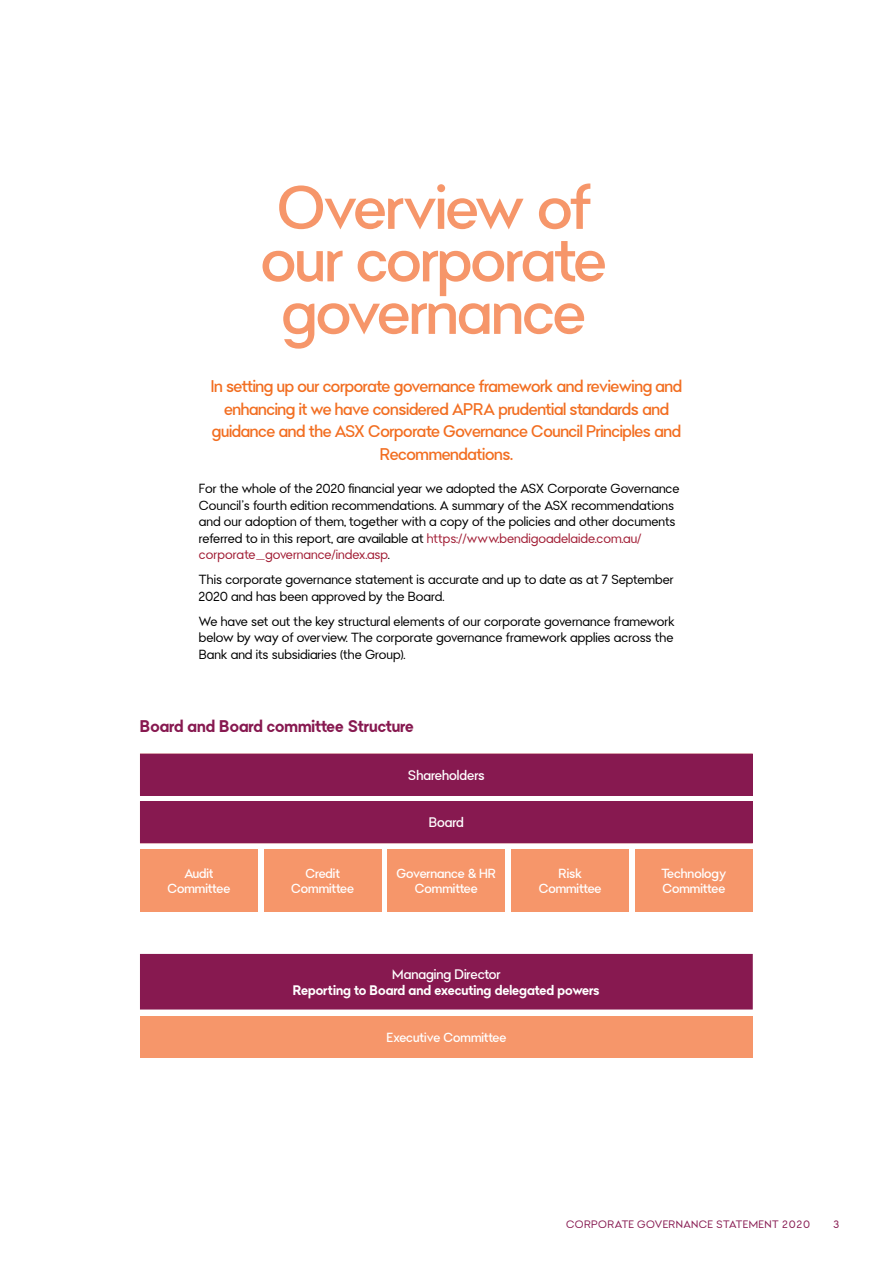
<style>
.page{position:relative;width:893px;height:1263px;background:#fff}
.page>*{position:absolute;margin:0;border:0;box-sizing:border-box;transform-origin:0 0}
.t1{font:500 60px/52.5px "Bendigo Sans";letter-spacing:-.025em;color:#f6966a;text-align:center}
.t2{font:500 16.5px/22.5px "Bendigo Sans";letter-spacing:-.02em;color:#f26e21;text-align:center}
.t3{font:700 16.5px "Bendigo Sans";color:#871950}
._4_Text_9_11_black{font:700 13.5px "Bendigo Sans";color:#fff}
._4_Text_9_11_black-2{font:500 13.5px "Bendigo Sans";color:#fff}
.t4{font:12.9px/16.5px "Bendigo Sans";color:#000}
.t5{font:500 12.9px/15px "Bendigo Sans";color:#fff;text-align:center}
.t6{font:10.5px "Bendigo Sans";letter-spacing:.035em;color:#871950}
.s1{color:#a21f36}
</style>
<div class="page">
<div style="left:140px;top:954px;width:613px;height:55px;background:#871950"></div>
<div style="left:140px;top:1016px;width:613px;height:42px;background:#f6966a"></div>
<div style="left:140px;top:801px;width:613px;height:42px;background:#871950"></div>
<div style="left:140px;top:753px;width:613px;height:42px;background:#871950"></div>
<div style="left:140px;top:849px;width:118px;height:63px;background:#f6966a"></div>
<div style="left:264px;top:849px;width:117px;height:63px;background:#f6966a"></div>
<div style="left:387px;top:849px;width:118px;height:63px;background:#f6966a"></div>
<div style="left:635px;top:849px;width:118px;height:63px;background:#f6966a"></div>
<div style="left:511px;top:849px;width:118px;height:63px;background:#f6966a"></div>
<p class="t1" style="left:261px;top:180px;width:347px">Overview of our corporate governance</p>
<p class="t2" style="left:211px;top:375px;width:473px">In setting up our corporate governance framework and reviewing and enhancing it we have considered APRA prudential standards and guidance and the ASX Corporate Governance Council Principles and Recommendations.</p>
<p class="t4" style="left:199px;top:480px;width:482px">For the whole of the 2020 financial year we adopted the ASX Corporate Governance Council’s fourth edition recommendations. A summary of the ASX recommendations and our adoption of them, together with a copy of the policies and other documents referred to in this report, are available at <span class="s1">https://www.bendigoadelaide.com.au/ corporate_governance/index.asp</span>.</p>
<p class="t4" style="left:199px;top:571px;width:476px">This corporate governance statement is accurate and up to date as at 7 September<br>2020 and has been approved by the Board.</p>
<p class="t4" style="left:199px;top:613px;width:477px;text-align:justify">We have set out the key structural elements of our corporate governance framework below by way of overview. The corporate governance framework applies across the Bank and its subsidiaries (the Group).</p>
<p class="t3" style="left:140px;top:716px;width:275px">Board and Board committee Structure</p>
<p class="_4_Text_9_11_black-2" style="left:408px;top:766px;width:78px">Shareholders</p>
<p class="_4_Text_9_11_black-2" style="left:429px;top:814px;width:37px">Board</p>
<p class="t5" style="left:167px;top:865px;width:64px">Audit<br>Committee</p>
<p class="t5" style="left:291px;top:865px;width:64px">Credit<br>Committee</p>
<p class="t5" style="left:396px;top:865px;width:101px">Governance &amp; HR<br>Committee</p>
<p class="t5" style="left:662px;top:865px;width:66px;text-align:left">Technology<br>Committee</p>
<p class="t5" style="left:539px;top:865px;width:64px">Risk<br>Committee</p>
<p class="_4_Text_9_11_black-2" style="left:392px;top:965px;width:110px">Managing Director</p>
<p class="_4_Text_9_11_black" style="left:293px;top:981px;width:308px">Reporting to Board and executing delegated powers</p>
<p class="t5" style="left:386px;top:1029px;width:122px">Executive Committee</p>
<p class="t6" style="left:566px;top:1218px;width:245px">CORPORATE GOVERNANCE STATEMENT 2020</p>
<p class="t6" style="left:833px;top:1218px;width:7px">3</p>
</div>
